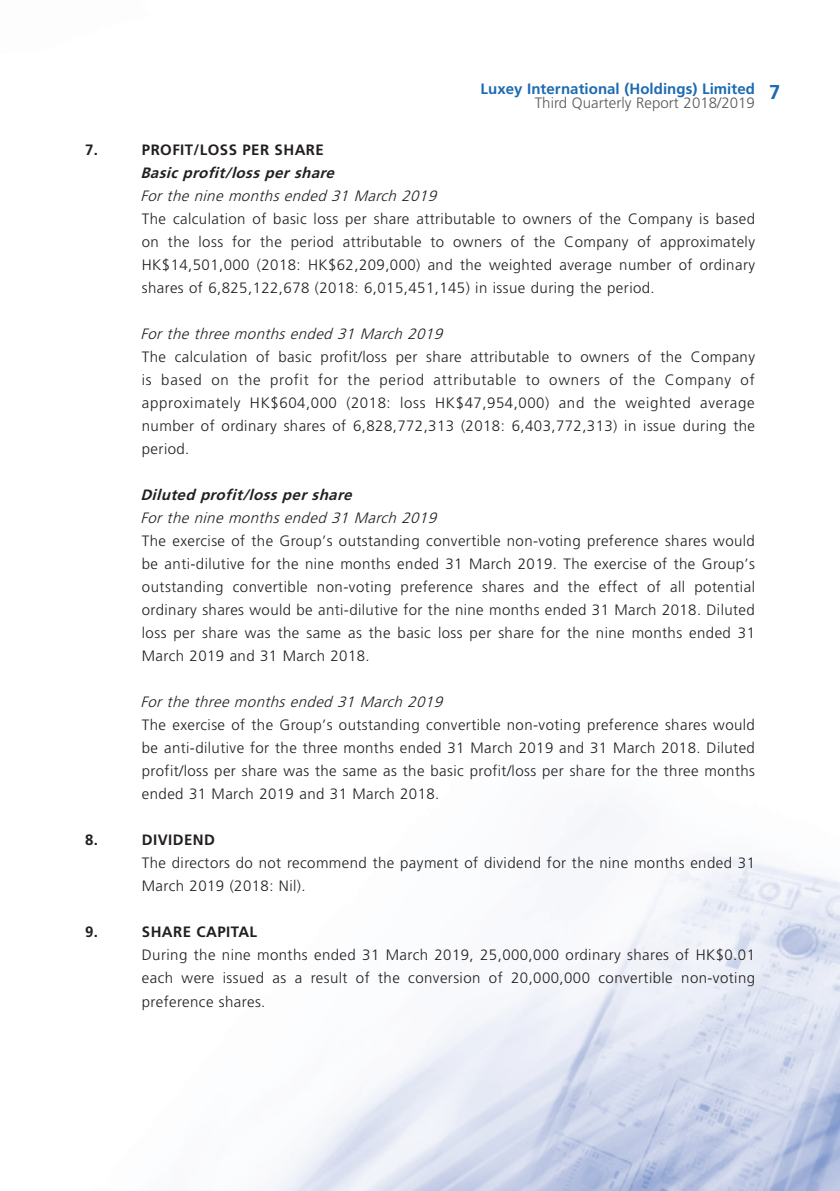
<style>
.page{position:relative;width:840px;height:1191px;background:#fff}
.page>*{position:absolute;margin:0;border:0;box-sizing:border-box;transform-origin:0 0}
.Notes{font:300 15px/23px "Frutiger LT Std";letter-spacing:.03em;color:#231f20;text-align:justify}
.Notes_HD3{font:italic 300 15px "Frutiger LT Std";color:#231f20}
.t1{font:700 15px/14px "Frutiger LT Std";letter-spacing:.005em;color:#1c6ab2}
.Notes_HD2{font:italic 700 15px "Frutiger LT Std";color:#231f20}
.Notes_HD1{font:700 15px "Frutiger LT Std";letter-spacing:.03em;color:#231f20}
.s1{font-size:20px}
.s2{font-weight:300;color:#57585a}
</style>
<div class="page">
<img style="left:269px;top:805px;width:570px;height:386px">
<p class="t1" style="left:534px;top:82px;width:247px;text-indent:-54px">Luxey International (Holdings) Limited <span class="s1">7<br></span><span class="s2">Third Quarterly Report 2018/2019</span></p>
<p class="Notes_HD1" style="left:85px;top:141px;width:14px">7.</p>
<p class="Notes_HD1" style="left:142px;top:141px;width:183px">PROFIT/LOSS PER SHARE</p>
<p class="Notes_HD2" style="left:140px;top:164px;width:200px">Basicprofit/losspershare</p>
<p class="Notes_HD3" style="left:140px;top:187px;width:302px">Forthe nine monthsended 31 March 2019</p>
<p class="Notes" style="left:142px;top:208px;width:614px">The calculation of basic loss per share attributable to owners of the Company is based on the loss for the period attributable to owners of the Company of approximately HK$14,501,000 (2018: HK$62,209,000) and the weighted average number of ordinary shares of 6,825,122,678 (2018: 6,015,451,145) in issue during the period.</p>
<p class="Notes_HD3" style="left:140px;top:325px;width:308px">Forthe three monthsended 31 March 2019</p>
<p class="Notes" style="left:142px;top:346px;width:614px">The calculation of basic profit/loss per share attributable to owners of the Company is based on the profit for the period attributable to owners of the Company of approximately HK$604,000 (2018: loss HK$47,954,000) and the weighted average number of ordinary shares of 6,828,772,313 (2018: 6,403,772,313) in issue during the period.</p>
<p class="Notes_HD2" style="left:140px;top:486px;width:217px">Diluted profit/losspershare</p>
<p class="Notes_HD3" style="left:140px;top:509px;width:302px">Forthe nine monthsended 31 March 2019</p>
<p class="Notes" style="left:142px;top:530px;width:614px">The exercise of the Group’s outstanding convertible non-voting preference shares would be anti-dilutive for the nine months ended 31 March 2019. The exercise of the Group’s outstanding convertible non-voting preference shares and the effect of all potential ordinary shares would be anti-dilutive for the nine months ended 31 March 2018. Diluted loss per share was the same as the basic loss per share for the nine months ended 31<br>March 2019 and 31 March 2018.</p>
<p class="Notes_HD3" style="left:140px;top:693px;width:308px">Forthe three monthsended 31 March 2019</p>
<p class="Notes" style="left:142px;top:714px;width:614px">The exercise of the Group’s outstanding convertible non-voting preference shares would be anti-dilutive for the three months ended 31 March 2019 and 31 March 2018. Diluted profit/loss per share was the same as the basic profit/loss per share for the three months ended 31 March 2019 and 31 March 2018.</p>
<p class="Notes_HD1" style="left:85px;top:831px;width:14px">8.</p>
<p class="Notes_HD1" style="left:142px;top:831px;width:74px">DIVIDEND</p>
<p class="Notes" style="left:142px;top:852px;width:614px">The directors do not recommend the payment of dividend for the nine months ended 31<br>March 2019 (2018: Nil).</p>
<p class="Notes_HD1" style="left:85px;top:923px;width:14px">9.</p>
<p class="Notes_HD1" style="left:142px;top:923px;width:117px">SHARE CAPITAL</p>
<p class="Notes" style="left:142px;top:944px;width:614px">During the nine months ended 31 March 2019, 25,000,000 ordinary shares of HK$0.01 each were issued as a result of the conversion of 20,000,000 convertible non-voting preference shares.</p>
</div>
